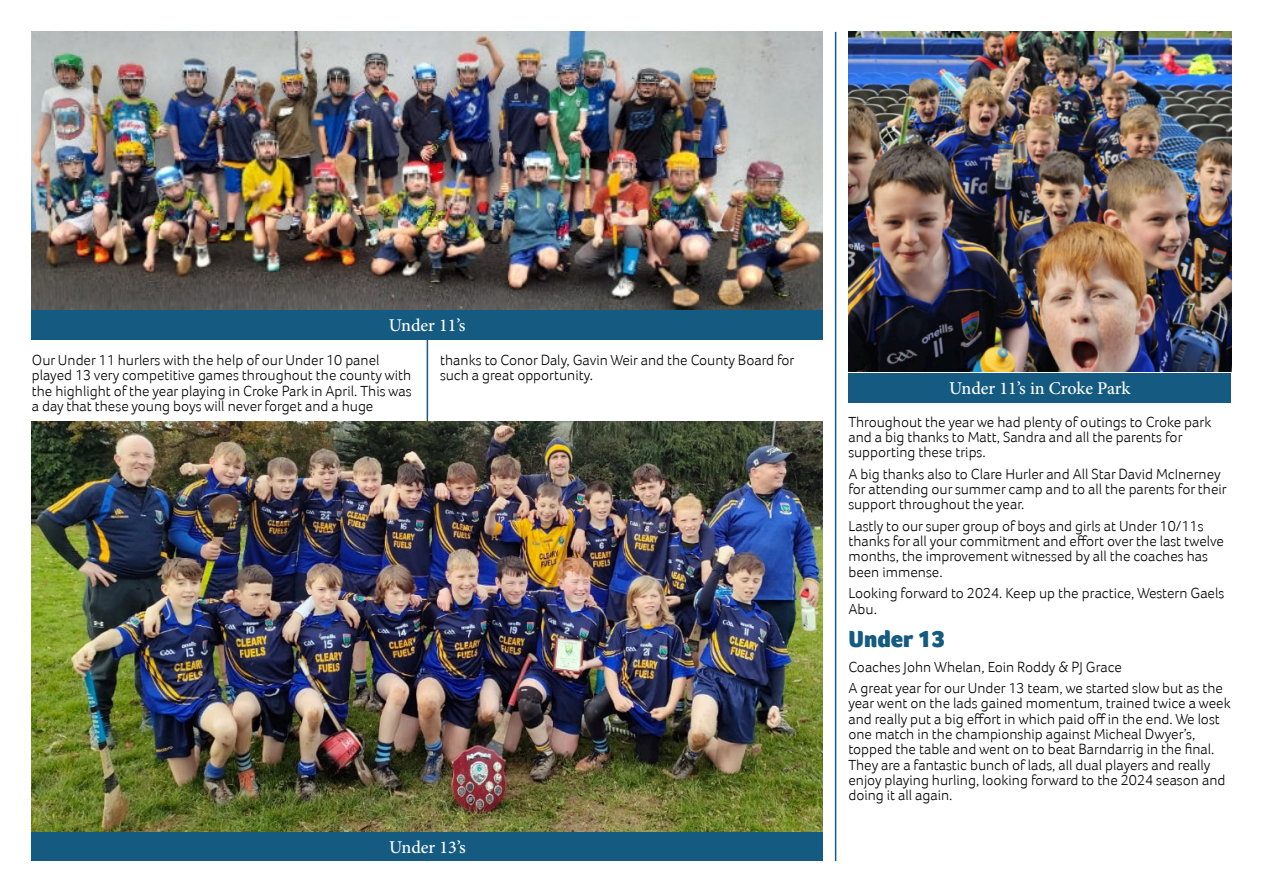
<style>
.page{position:relative;width:1263px;height:893px;background:#fff}
.page>*{position:absolute;margin:0;border:0;box-sizing:border-box;transform-origin:0 0}
.t1{font:900 24px "Foco";color:#155b81}
.t2{font:500 18px "Minion Pro";letter-spacing:-.005em;color:#fff}
.t3{font:300 15px "Foco";color:#000}
</style>
<div class="page">
<hr style="left:835px;top:32px;width:1px;height:829px;background:#155b81">
<hr style="left:427px;top:32px;width:1px;height:829px;background:#155b81">
<div style="left:32px;top:310px;width:791px;height:29px;background:#155b81"></div>
<div style="left:32px;top:832px;width:791px;height:29px;background:#155b81"></div>
<img style="left:32px;top:32px;width:791px;height:278px">
<img style="left:848px;top:32px;width:383px;height:340px">
<div style="left:848px;top:373px;width:383px;height:30px;background:#155b81"></div>
<img style="left:31px;top:422px;width:792px;height:410px">
<p class="t2" style="left:389px;top:318px;width:78px">Under 11’s</p>
<p class="t3" style="left:32px;top:354px;width:349px">Our Under 11 hurlers with the help of our Under 10 panel</p>
<p class="t3" style="left:32px;top:370px;width:381px">played 13 very competitive games throughout the county with</p>
<p class="t3" style="left:32px;top:385px;width:381px">the highlight of the year playing in Croke Park in April. This was</p>
<p class="t3" style="left:32px;top:401px;width:343px">a day that these young boys will never forget and a huge</p>
<p class="t3" style="left:440px;top:354px;width:356px">thanks to Conor Daly, Gavin Weir and the County Board for</p>
<p class="t3" style="left:440px;top:370px;width:154px">such a great opportunity.</p>
<p class="t2" style="left:389px;top:840px;width:78px">Under 13’s</p>
<p class="t2" style="left:949px;top:381px;width:183px">Under 11’s in Croke Park</p>
<p class="t3" style="left:848px;top:416px;width:365px">Throughout the year we had plenty of outings to Croke park</p>
<p class="t3" style="left:848px;top:431px;width:336px">and a big thanks to Matt, Sandra and all the parents for</p>
<p class="t3" style="left:848px;top:447px;width:139px">supporting these trips.</p>
<p class="t3" style="left:848px;top:468px;width:374px">A big thanks also to Clare Hurler and All Star David McInerney</p>
<p class="t3" style="left:848px;top:483px;width:380px">for attending our summer camp and to all the parents for their</p>
<p class="t3" style="left:848px;top:499px;width:178px">support throughout the year.</p>
<p class="t3" style="left:848px;top:520px;width:357px">Lastly to our super group of boys and girls at Under 10/11s</p>
<p class="t3" style="left:848px;top:535px;width:377px">thanks for all your commitment and effort over the last twelve</p>
<p class="t3" style="left:848px;top:551px;width:361px">months, the improvement witnessed by all the coaches has</p>
<p class="t3" style="left:848px;top:566px;width:96px">been immense.</p>
<p class="t3" style="left:848px;top:587px;width:377px">Looking forward to 2024. Keep up the practice, Western Gaels</p>
<p class="t3" style="left:848px;top:603px;width:30px">Abu.</p>
<p class="t1" style="left:848px;top:630px;width:99px">Under 13</p>
<p class="t3" style="left:848px;top:661px;width:275px">Coaches John Whelan, Eoin Roddy &amp; PJ Grace</p>
<p class="t3" style="left:848px;top:682px;width:376px">A great year for our Under 13 team, we started slow but as the</p>
<p class="t3" style="left:848px;top:698px;width:384px">year went on the lads gained momentum, trained twice a week</p>
<p class="t3" style="left:848px;top:713px;width:373px">and really put a big effort in which paid off in the end. We lost</p>
<p class="t3" style="left:848px;top:728px;width:349px">one match in the championship against Micheal Dwyer’s,</p>
<p class="t3" style="left:848px;top:744px;width:368px">topped the table and went on to beat Barndarrig in the final.</p>
<p class="t3" style="left:848px;top:759px;width:363px">They are a fantastic bunch of lads, all dual players and really</p>
<p class="t3" style="left:848px;top:774px;width:379px">enjoy playing hurling, looking forward to the 2024 season and</p>
<p class="t3" style="left:848px;top:790px;width:106px">doing it all again.</p>
</div>
